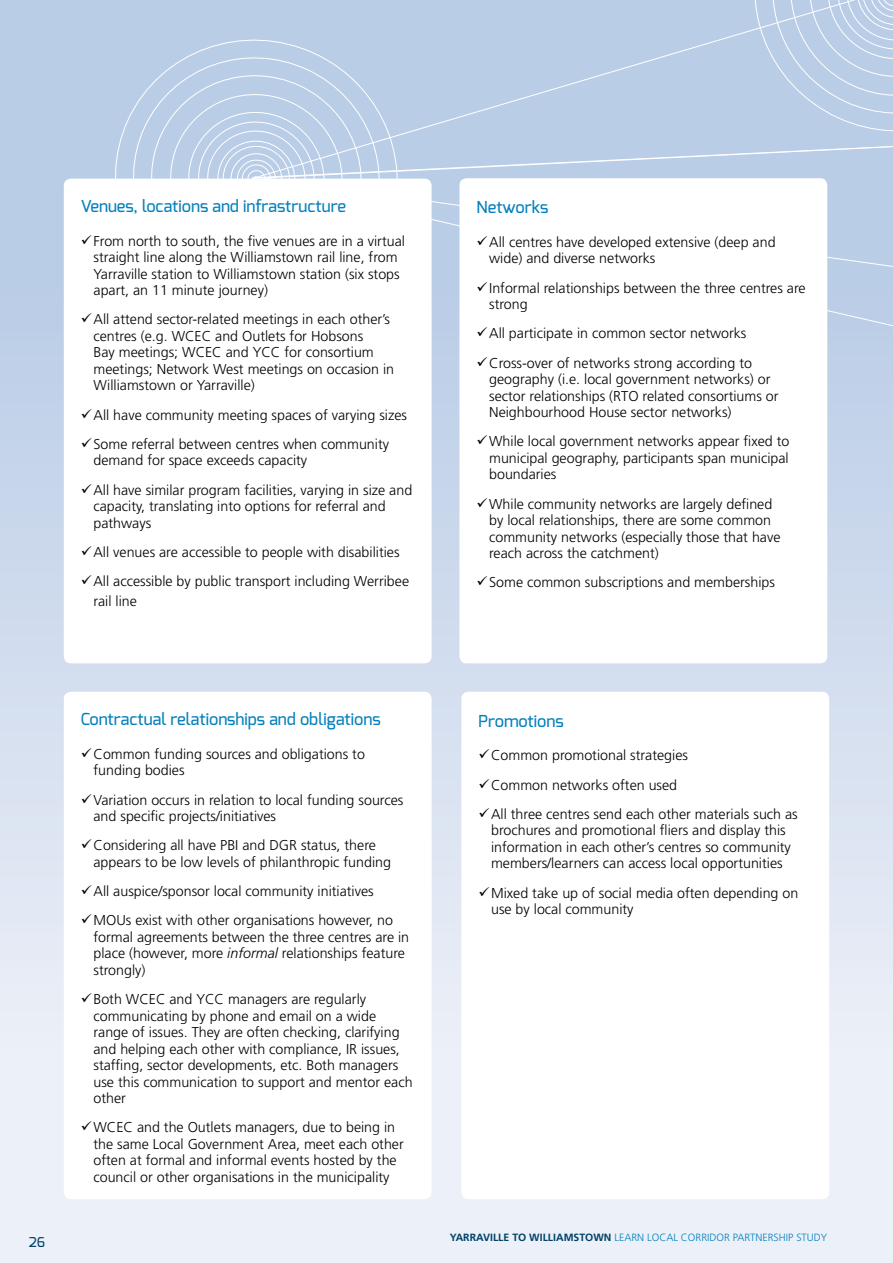
<style>
.page{position:relative;width:893px;height:1263px;background:#fff}
.page>*{position:absolute;margin:0;border:0;box-sizing:border-box;transform-origin:0 0}
.t1{font:500 16.5px "Exo";color:#0580bd}
.t2{font:300 14.25px/16.5px "Frutiger";color:#000}
.t3{font:500 13.5px "Exo";color:#004166}
.t4{font:300 10.5px "Frutiger";color:#0580bd}
.s1{font-style:italic}
.s2{font-weight:700;color:#004166}
</style>
<div class="page">
<div style="left:0;top:0;width:893px;height:1263px;background:linear-gradient(to bottom,#b1c6e3,#f2f4fa)"></div>
<div style="left:96px;top:20px;width:63px;height:159px;background:#bacde6"></div>
<div style="left:459px;top:178px;width:368px;height:485px;background:#fff;border-radius:7px"></div>
<div style="left:64px;top:692px;width:368px;height:507px;background:#fff;border-radius:7px"></div>
<div style="left:64px;top:179px;width:368px;height:484px;background:#fff;border-radius:7px"></div>
<div style="left:461px;top:692px;width:368px;height:507px;background:#fff;border-radius:7px"></div>
<svg style="left:159px;top:0;width:734px;height:401px"></svg>
<p class="t1" style="left:81px;top:196px;width:267px">Venues, locations and infrastructure</p>
<p class="t2" style="left:94px;top:232px;width:313px">From north to south, the five venues are in a virtual straight line along the Williamstown rail line, from Yarraville station to Williamstown station (six stops apart, an 11 minute journey)</p>
<p class="t2" style="left:94px;top:311px;width:302px">All attend sector-related meetings in each other’s centres (e.g. WCEC and Outlets for Hobsons<br>Bay meetings; WCEC and YCC for consortium meetings; Network West meetings on occasion in Williamstown or Yarraville)</p>
<p class="t2" style="left:93px;top:400px;width:315px;line-height:29.2px">All have community meeting spaces of varying sizes<br>Some referral between centres when community</p>
<p class="t2" style="left:93px;top:446px;width:320px;line-height:29.2px">demand for space exceeds capacity<br>All have similar program facilities, varying in size and</p>
<p class="t2" style="left:93px;top:498px;width:294px">capacity, translating into options for referral and pathways</p>
<p class="t2" style="left:93px;top:537px;width:317px;line-height:29.2px">All venues are accessible to people with disabilities<br>All accessible by public transport including Werribee</p>
<p class="t2" style="left:93px;top:592px;width:45px">rail line</p>
<p class="t1" style="left:476px;top:197px;width:74px">Networks</p>
<p class="t2" style="left:489px;top:234px;width:288px">All centres have developed extensive (deep and wide) and diverse networks</p>
<p class="t2" style="left:489px;top:279px;width:318px">Informal relationships between the three centres are strong</p>
<p class="t2" style="left:489px;top:319px;width:264px;line-height:29.2px">All participate in common sector networks<br>Cross-over of networks strong according to</p>
<p class="t2" style="left:489px;top:371px;width:291px">geography (i.e. local government networks) or sector relationships (RTO related consortiums or<br>Neighbourhood House sector networks)</p>
<p class="t2" style="left:489px;top:433px;width:302px;text-align:justify">While local government networks appear fixed to municipal geography, participants span municipal boundaries</p>
<p class="t2" style="left:489px;top:495px;width:293px">While community networks are largely defined by local relationships, there are some common community networks (especially those that have reach across the catchment)</p>
<p class="t2" style="left:489px;top:574px;width:287px">Some common subscriptions and memberships</p>
<p class="t3" style="left:29px;top:1233px;width:18px">26</p>
<p class="t1" style="left:81px;top:709px;width:301px">Contractual relationships and obligations</p>
<p class="t2" style="left:94px;top:746px;width:273px">Common funding sources and obligations to funding bodies</p>
<p class="t2" style="left:94px;top:791px;width:311px">Variation occurs in relation to local funding sources and specific projects/initiatives</p>
<p class="t2" style="left:94px;top:837px;width:299px">Considering all have PBI and DGR status, there appears to be low levels of philanthropic funding</p>
<p class="t2" style="left:93px;top:876px;width:301px;line-height:29.2px">All auspice/sponsor local community initiatives<br>MOUs exist with other organisations however, no</p>
<p class="t2" style="left:93px;top:929px;width:317px">formal agreements between the three centres are in place (however, more <span class="s1">informal</span> relationships feature strongly)</p>
<p class="t2" style="left:93px;top:991px;width:321px">Both WCEC and YCC managers are regularly communicating by phone and email on a wide range of issues. They are often checking, clarifying and helping each other with compliance, IR issues, staffing, sector developments, etc. Both managers use this communication to support and mentor each other</p>
<p class="t2" style="left:93px;top:1119px;width:312px">WCEC and the Outlets managers, due to being in the same Local Government Area, meet each other often at formal and informal events hosted by the council or other organisations in the municipality</p>
<p class="t1" style="left:478px;top:710px;width:87px">Promotions</p>
<p class="t2" style="left:491px;top:741px;width:308px;line-height:29.2px">Common promotional strategies<br>Common networks often used<br>All three centres send each other materials such as</p>
<p class="t2" style="left:491px;top:822px;width:301px">brochures and promotional fliers and display this information in each other’s centres so community members/learners can access local opportunities</p>
<p class="t2" style="left:491px;top:884px;width:309px">Mixed take up of social media often depending on use by local community</p>
<p class="t4" style="left:450px;top:1232px;width:379px"><span class="s2">YARRAVILLE TO WILLIAMSTOWN</span> LEARN LOCAL CORRIDOR PARTNERSHIP STUDY</p>
</div>
